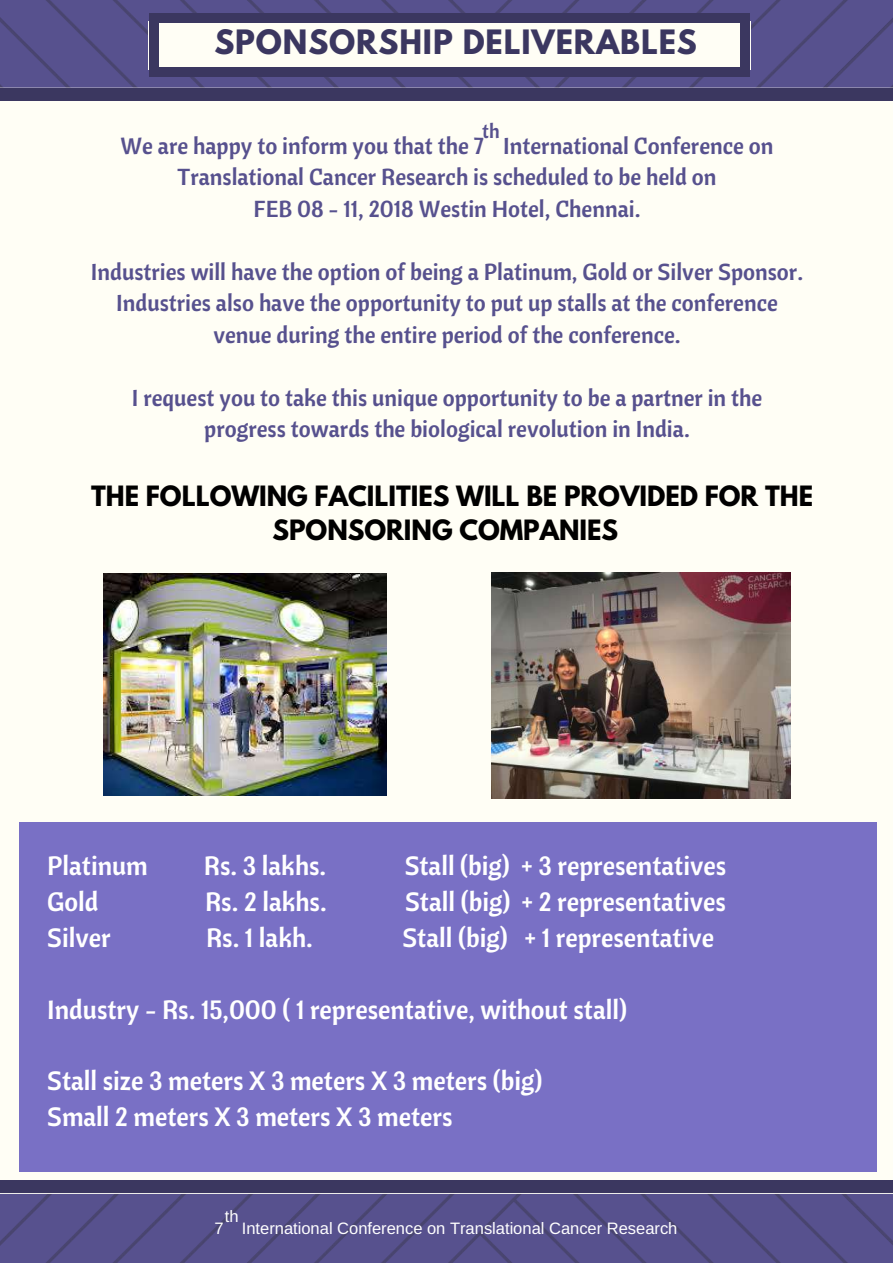
<style>
.page{position:relative;width:893px;height:1263px;background:#fff}
.page>*{position:absolute;margin:0;border:0;box-sizing:border-box;transform-origin:0 0}
.t1{font:700 29.7px "League Spartan";letter-spacing:.03em;color:#3b3760}
.t2{font:26.4px/36px "Cantora One";color:#fff}
.t3{font:700 24.75px/33.8px "League Spartan";color:#000;text-align:center}
.t4{font:23.1px/31.5px "Cantora One";color:#57518e;text-align:center}
.t5{font:19.8px "Cantora One";color:#57518e}
.t6{font:16.5px "Arimo";color:#fff}
</style>
<div class="page">
<img style="left:0;top:0;width:892px;height:1262px">
<div style="left:0;top:88px;width:892px;height:1106px;background:#fffef5"></div>
<div style="left:0;top:1181px;width:892px;height:12px;background:#3b3760"></div>
<div style="left:0;top:89px;width:892px;height:12px;background:#3b3760"></div>
<div style="left:148px;top:21px;width:602px;height:48px;background:#fffef5"></div>
<div style="left:740px;top:68px;width:9px;height:9px;background:#3b3760"></div>
<div style="left:149px;top:22px;width:10px;height:46px;background:#3b3760"></div>
<div style="left:149px;top:68px;width:10px;height:9px;background:#3b3760"></div>
<div style="left:740px;top:22px;width:9px;height:46px;background:#3b3760"></div>
<div style="left:158px;top:68px;width:582px;height:9px;background:#3b3760"></div>
<div style="left:740px;top:13px;width:9px;height:10px;background:#3b3760"></div>
<div style="left:149px;top:13px;width:10px;height:10px;background:#3b3760"></div>
<div style="left:158px;top:13px;width:582px;height:10px;background:#3b3760"></div>
<div style="left:19px;top:822px;width:857px;height:349px;background:#7970c5"></div>
<img style="left:103px;top:573px;width:284px;height:223px">
<img style="left:491px;top:572px;width:299px;height:226px">
<p class="t1" style="left:214px;top:27px;width:484px">SPONSORSHIP DELIVERABLES</p>
<p class="t5" style="left:482px;top:118px;width:19px">th</p>
<p class="t4" style="left:121px;top:130px;width:654px">We are happy to inform you that the 7 International Conference on<br>Translational Cancer Research is scheduled to be held on<br>FEB 08 - 11, 2018 Westin Hotel, Chennai.</p>
<p class="t4" style="left:91px;top:255px;width:713px">Industries will have the option of being a Platinum, Gold or Silver Sponsor.<br>Industries also have the opportunity to put up stalls at the conference venue during the entire period of the conference.</p>
<p class="t4" style="left:132px;top:381px;width:632px">I request you to take this unique opportunity to be a partner in the progress towards the biological revolution in India.</p>
<p class="t3" style="left:91px;top:482px;width:723px">THE FOLLOWING FACILITIES WILL BE PROVIDED FOR THE<br>SPONSORING COMPANIES</p>
<p class="t2" style="left:47px;top:847px;width:102px">Platinum</p>
<p class="t2" style="left:204px;top:847px;width:124px">Rs. 3 lakhs.</p>
<p class="t2" style="left:404px;top:847px;width:323px">Stall (big) + 3 representatives</p>
<p class="t2" style="left:47px;top:883px;width:53px">Gold</p>
<p class="t2" style="left:205px;top:883px;width:123px">Rs. 2 lakhs.</p>
<p class="t2" style="left:405px;top:883px;width:322px">Stall (big) + 2 representatives</p>
<p class="t2" style="left:47px;top:919px;width:65px">Silver</p>
<p class="t2" style="left:206px;top:919px;width:108px">Rs. 1 lakh.</p>
<p class="t2" style="left:402px;top:919px;width:313px">Stall (big) + 1 representative</p>
<p class="t2" style="left:47px;top:990px;width:581px">Industry - Rs. 15,000 ( 1 representative, without stall)</p>
<p class="t2" style="left:47px;top:1062px;width:496px">Stall size 3 meters X 3 meters X 3 meters (big)<br>Small 2 meters X 3 meters X 3 meters</p>
<p class="t6" style="left:225px;top:1207px;width:15px">th</p>
<p class="t6" style="left:214px;top:1219px;width:464px">7 International Conference on Translational Cancer Research</p>
</div>
